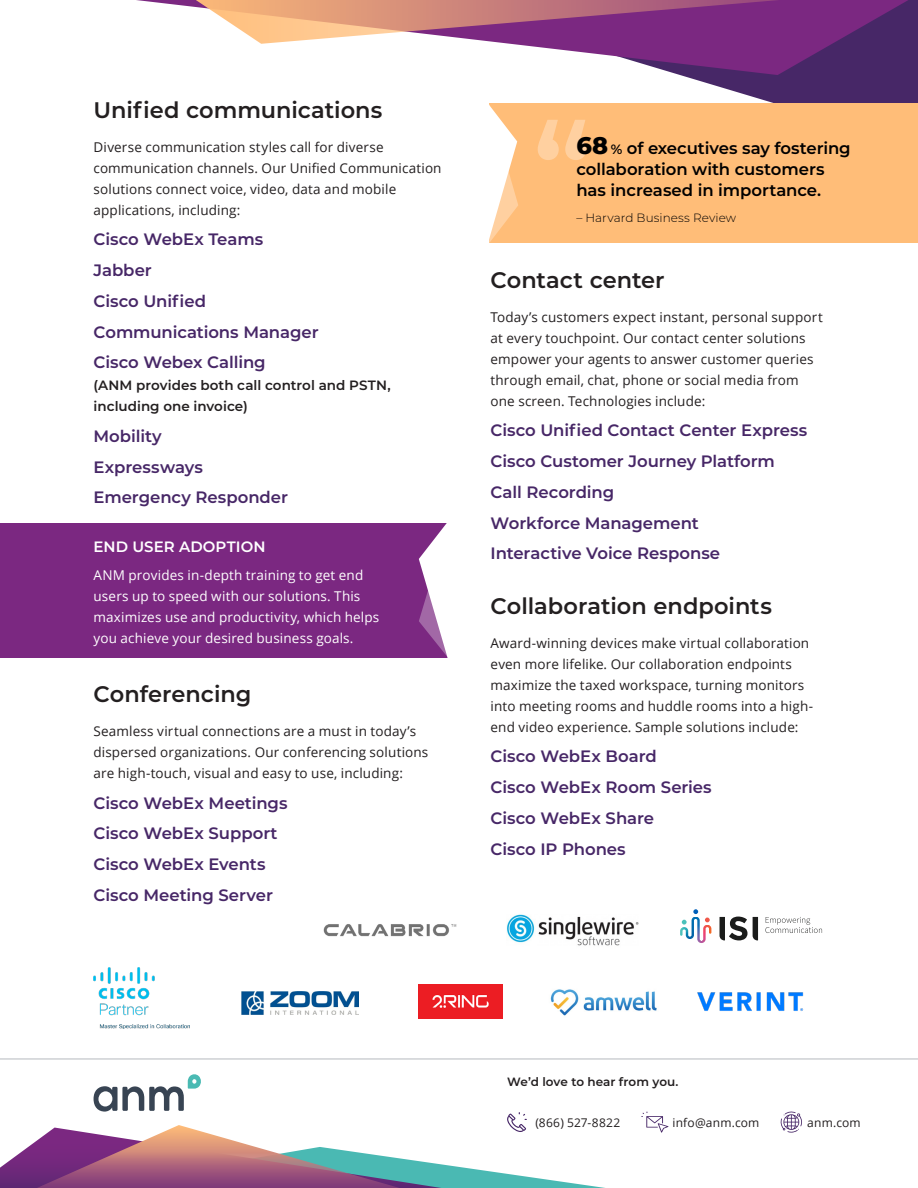
<style>
.page{position:relative;width:918px;height:1188px;background:#fff}
.page>*{position:absolute;margin:0;border:0;box-sizing:border-box;transform-origin:0 0}
.t1{font:600 130.05px "Montserrat";color:#fff}
.t2{font:600 22.5px "Montserrat";color:#231f20}
.H3_-_Bullet{font:600 16.5px "Montserrat";letter-spacing:-.005em;color:#472767}
.Pull_Quote_-_Dark{font:600 16.5px/21px "Montserrat";letter-spacing:-.005em;color:#000}
.t3{font:600 15px "Montserrat";letter-spacing:.005em;color:#fff}
.Body{font:13.5px/21px "Open Sans";letter-spacing:.01em;color:#231f20}
.Body-2{font:13.5px/21px "Open Sans";letter-spacing:.01em;color:#fff}
.t4{font:600 13.5px/21px "Montserrat";letter-spacing:.005em;color:#231f20}
.Body-3{font:12px "Open Sans";letter-spacing:.015em;color:#231f20}
.Pull_Quote_-_Dark-2{font:300 12px "Montserrat";letter-spacing:.005em;color:#000}
.Callout_-_accent{font:600 12px "Montserrat";letter-spacing:.005em;color:#231f20}
.s1{font-weight:800;font-size:24px}
.s2{font-size:13.5px}
</style>
<div class="page">
<svg style="left:680px;top:44px;width:238px;height:59px;fill:#472767"></svg>
<svg style="left:136px;top:0;width:773px;height:75px"></svg>
<svg style="left:177px;top:0;width:741px;height:44px;background:#ab6b8c"></svg>
<div style="left:489px;top:103px;width:429px;height:140px;background:#ffbd78"></div>
<svg style="left:489px;top:104px;width:29px;height:139px"></svg>
<img style="left:323px;top:924px;width:134px;height:13px">
<img style="left:507px;top:914px;width:132px;height:32px">
<img style="left:242px;top:992px;width:117px;height:23px">
<img style="left:419px;top:984px;width:84px;height:35px">
<svg style="left:0;top:1074px;width:605px;height:114px"></svg>
<svg style="left:641px;top:1112px;width:27px;height:21px"></svg>
<svg style="left:780px;top:1111px;width:22px;height:22px"></svg>
<hr style="left:0;top:1058px;width:918px;height:2px;background:#9ca1a9">
<img style="left:94px;top:968px;width:95px;height:61px">
<div style="left:0;top:523px;width:447px;height:135px;background:#7b2881"></div>
<svg style="left:419px;top:523px;width:29px;height:135px"></svg>
<svg style="left:765px;top:917px;width:57px;height:16px"></svg>
<svg style="left:720px;top:917px;width:38px;height:23px"></svg>
<svg style="left:680px;top:909px;width:31px;height:34px"></svg>
<img style="left:697px;top:992px;width:107px;height:19px">
<img style="left:550px;top:989px;width:107px;height:27px">
<h2 class="t2" style="left:94px;top:94px;width:290px">Unified communications</h2>
<p class="Body" style="left:94px;top:136px;width:350px">Diverse communication styles call for diverse communication channels. Our Unified Communication solutions connect voice, video, data and mobile applications, including:</p>
<p class="H3_-_Bullet" style="left:94px;top:228px;width:171px">Cisco WebEx Teams</p>
<p class="H3_-_Bullet" style="left:94px;top:259px;width:60px">Jabber</p>
<p class="H3_-_Bullet" style="left:94px;top:289px;width:114px">Cisco Unified</p>
<p class="H3_-_Bullet" style="left:94px;top:320px;width:227px">Communications Manager</p>
<p class="H3_-_Bullet" style="left:94px;top:351px;width:174px">Cisco Webex Calling</p>
<h3 class="t4" style="left:94px;top:374px;width:299px">(ANM provides both call control and PSTN, including one invoice)</h3>
<p class="H3_-_Bullet" style="left:94px;top:424px;width:70px">Mobility</p>
<p class="H3_-_Bullet" style="left:94px;top:455px;width:111px">Expressways</p>
<p class="H3_-_Bullet" style="left:94px;top:486px;width:196px">Emergency Responder</p>
<h3 class="t3" style="left:94px;top:536px;width:174px">END USER ADOPTION</h3>
<p class="Body-2" style="left:94px;top:564px;width:287px">ANM provides in-depth training to get end users up to speed with our solutions. This maximizes use and productivity, which helps you achieve your desired business goals.</p>
<h2 class="t2" style="left:94px;top:678px;width:159px">Conferencing</h2>
<p class="Body" style="left:94px;top:720px;width:336px">Seamless virtual connections are a must in today’s dispersed organizations. Our conferencing solutions are high-touch, visual and easy to use, including:</p>
<p class="H3_-_Bullet" style="left:94px;top:791px;width:196px">Cisco WebEx Meetings</p>
<p class="H3_-_Bullet" style="left:94px;top:822px;width:186px">Cisco WebEx Support</p>
<p class="H3_-_Bullet" style="left:94px;top:853px;width:174px">Cisco WebEx Events</p>
<p class="H3_-_Bullet" style="left:94px;top:883px;width:181px">Cisco Meeting Server</p>
<h1 class="t1" style="left:533px;top:78px;width:61px">“</h1>
<p class="Pull_Quote_-_Dark" style="left:576px;top:137px;width:276px"><span class="s1">68</span> <span class="s2">%</span> of executives say fostering collaboration with customers has increased in importance.</p>
<p class="Pull_Quote_-_Dark-2" style="left:576px;top:209px;width:161px">– Harvard Business Review</p>
<h2 class="t2" style="left:491px;top:264px;width:176px">Contact center</h2>
<p class="Body" style="left:491px;top:306px;width:334px">Today’s customers expect instant, personal support at every touchpoint. Our contact center solutions empower your agents to answer customer queries through email, chat, phone or social media from one screen. Technologies include:</p>
<p class="H3_-_Bullet" style="left:491px;top:419px;width:318px">Cisco Unified Contact Center Express</p>
<p class="H3_-_Bullet" style="left:491px;top:450px;width:286px">Cisco Customer Journey Platform</p>
<p class="H3_-_Bullet" style="left:491px;top:480px;width:125px">Call Recording</p>
<p class="H3_-_Bullet" style="left:491px;top:511px;width:210px">Workforce Management</p>
<p class="H3_-_Bullet" style="left:491px;top:542px;width:231px">Interactive Voice Response</p>
<h2 class="t2" style="left:491px;top:590px;width:283px">Collaboration endpoints</h2>
<p class="Body" style="left:491px;top:632px;width:324px">Award-winning devices make virtual collaboration even more lifelike. Our collaboration endpoints maximize the taxed workspace, turning monitors into meeting rooms and huddle rooms into a high&shy;end video experience. Sample solutions include:</p>
<p class="H3_-_Bullet" style="left:491px;top:745px;width:168px">Cisco WebEx Board</p>
<p class="H3_-_Bullet" style="left:491px;top:775px;width:223px">Cisco WebEx Room Series</p>
<p class="H3_-_Bullet" style="left:491px;top:806px;width:165px">Cisco WebEx Share</p>
<p class="H3_-_Bullet" style="left:491px;top:837px;width:137px">Cisco IP Phones</p>
<p class="Callout_-_accent" style="left:507px;top:1073px;width:173px">We’d love to hear from you.</p>
<p class="Body-3" style="left:535px;top:1114px;width:86px">(866) 527-8822</p>
<p class="Body-3" style="left:673px;top:1114px;width:88px">info@anm.com</p>
<p class="Body-3" style="left:807px;top:1114px;width:55px">anm.com</p>
</div>
